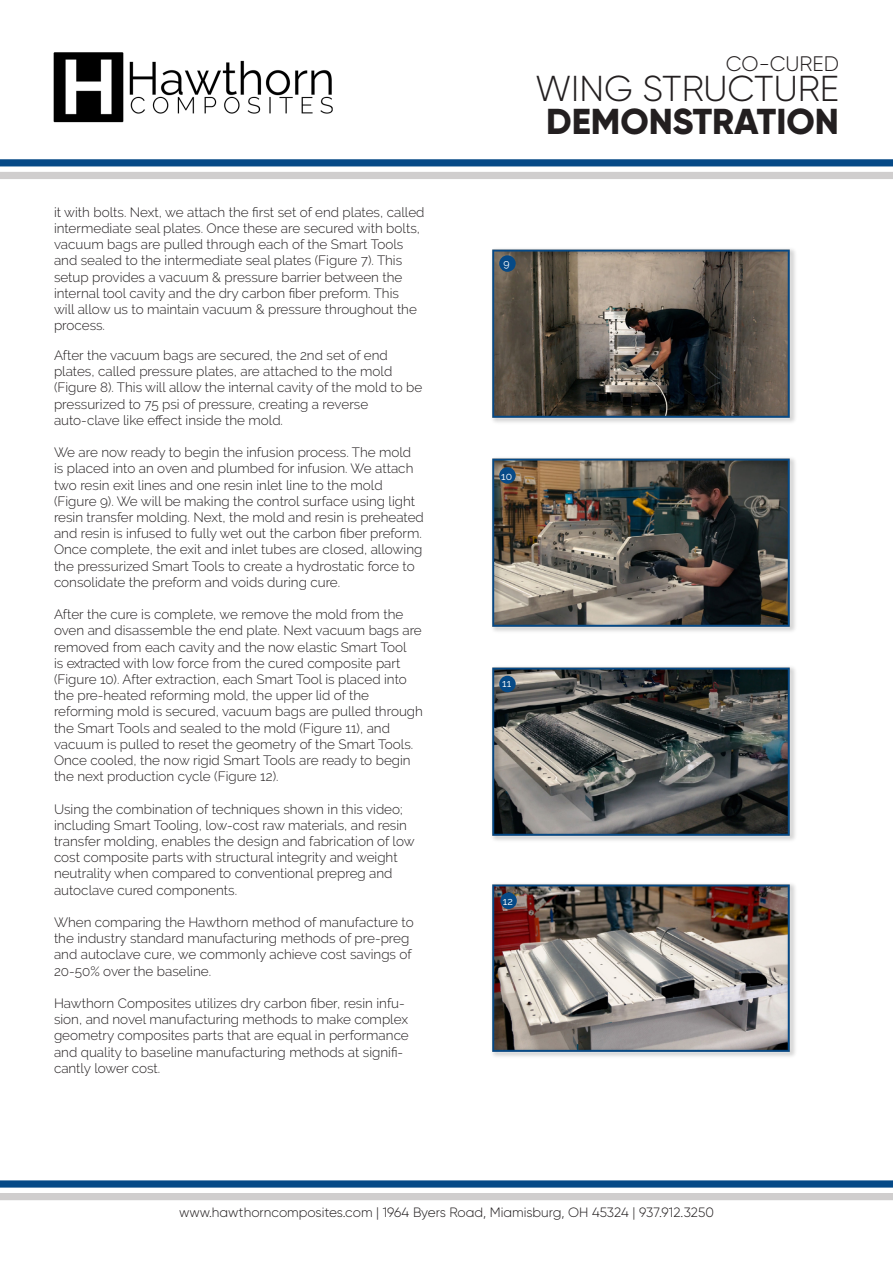
<style>
.page{position:relative;width:893px;height:1263px;background:#fff}
.page>*{position:absolute;margin:0;border:0;box-sizing:border-box;transform-origin:0 0}
.t1{font:300 36px "Gilroy";color:#231f20}
.t2{font:800 36px "Gilroy";color:#231f20}
.t3{font:300 21px "Gilroy";color:#231f20}
.t4{font:300 13.5px/16.2px "Raleway";color:#231f20}
.t5{font:300 13.5px "Gilroy";color:#231f20}
.t6{font:10.5px "Raleway";color:#fff}
</style>
<div class="page">
<img style="left:0;top:52px;width:893px;height:1149px">
<img style="left:476px;top:236px;width:329px;height:195px">
<img style="left:476px;top:445px;width:329px;height:195px">
<img style="left:476px;top:654px;width:329px;height:195px">
<img style="left:476px;top:870px;width:329px;height:195px">
<div style="left:499px;top:255px;width:17px;height:17px;background:#064a87;border-radius:50%"></div>
<div style="left:499px;top:467px;width:17px;height:17px;background:#064a87;border-radius:50%"></div>
<div style="left:499px;top:676px;width:17px;height:16px;background:#064a87;border-radius:50%"></div>
<div style="left:500px;top:892px;width:17px;height:17px;background:#064a87;border-radius:50%"></div>
<p class="t3" style="left:726px;top:51px;width:115px">CO-CURED</p>
<p class="t4" style="left:54px;top:204px;width:372px">it with bolts. Next, we attach the first set of end plates, called</p>
<p class="t4" style="left:54px;top:220px;width:368px">intermediate seal plates. Once these are secured with bolts, vacuum bags are pulled through each of the Smart Tools and sealed to the intermediate seal plates (Figure 7). This setup provides a vacuum &amp; pressure barrier between the internal tool cavity and the dry carbon fiber preform. This will allow us to maintain vacuum &amp; pressure throughout the process.</p>
<p class="t4" style="left:54px;top:347px;width:370px">After the vacuum bags are secured, the 2nd set of end plates, called pressure plates, are attached to the mold (Figure 8). This will allow the internal cavity of the mold to be pressurized to 75 psi of pressure, creating a reverse</p>
<p class="t4" style="left:54px;top:412px;width:231px">auto-clave like effect inside the mold.</p>
<p class="t4" style="left:54px;top:444px;width:371px">We are now ready to begin the infusion process. The mold is placed into an oven and plumbed for infusion. We attach two resin exit lines and one resin inlet line to the mold (Figure 9). We will be making the control surface using light resin transfer molding. Next, the mold and resin is preheated and resin is infused to fully wet out the carbon fiber preform.<br>Once complete, the exit and inlet tubes are closed, allowing the pressurized Smart Tools to create a hydrostatic force to</p>
<p class="t4" style="left:54px;top:574px;width:288px">consolidate the preform and voids during cure.</p>
<p class="t4" style="left:54px;top:606px;width:369px">After the cure is complete, we remove the mold from the oven and disassemble the end plate. Next vacuum bags are removed from each cavity and the now elastic Smart Tool<br>is extracted with low force from the cured composite part (Figure 10). After extraction, each Smart Tool is placed into the pre-heated reforming mold, the upper lid of the</p>
<p class="t4" style="left:54px;top:703px;width:370px">reforming mold is secured, vacuum bags are pulled through the Smart Tools and sealed to the mold (Figure 11), and vacuum is pulled to reset the geometry of the Smart Tools.<br>Once cooled, the now rigid Smart Tools are ready to begin the next production cycle (Figure 12).</p>
<p class="t4" style="left:54px;top:801px;width:362px">Using the combination of techniques shown in this video; including Smart Tooling, low-cost raw materials, and resin transfer molding, enables the design and fabrication of low cost composite parts with structural integrity and weight neutrality when compared to conventional prepreg and autoclave cured components.</p>
<p class="t4" style="left:54px;top:914px;width:361px">When comparing the Hawthorn method of manufacture to the industry standard manufacturing methods of pre-preg and autoclave cure, we commonly achieve cost savings of 20-50% over the baseline.</p>
<p class="t4" style="left:54px;top:995px;width:356px">Hawthorn Composites utilizes dry carbon fiber, resin infu&shy;sion, and novel manufacturing methods to make complex geometry composites parts that are equal in performance and quality to baseline manufacturing methods at signifi&shy;cantly lower cost.</p>
<p class="t1" style="left:535px;top:66px;width:305px">WING STRUCTURE</p>
<p class="t2" style="left:546px;top:99px;width:294px">DEMONSTRATION</p>
<p class="t6" style="left:504px;top:257px;width:8px">9</p>
<p class="t6" style="left:501px;top:470px;width:12px">10</p>
<p class="t6" style="left:502px;top:677px;width:10px">11</p>
<p class="t6" style="left:503px;top:895px;width:11px">12</p>
<p class="t5" style="left:179px;top:1204px;width:536px">www.hawthorncomposites.com | 1964 Byers Road, Miamisburg, OH 45324 | 937.912.3250</p>
</div>
